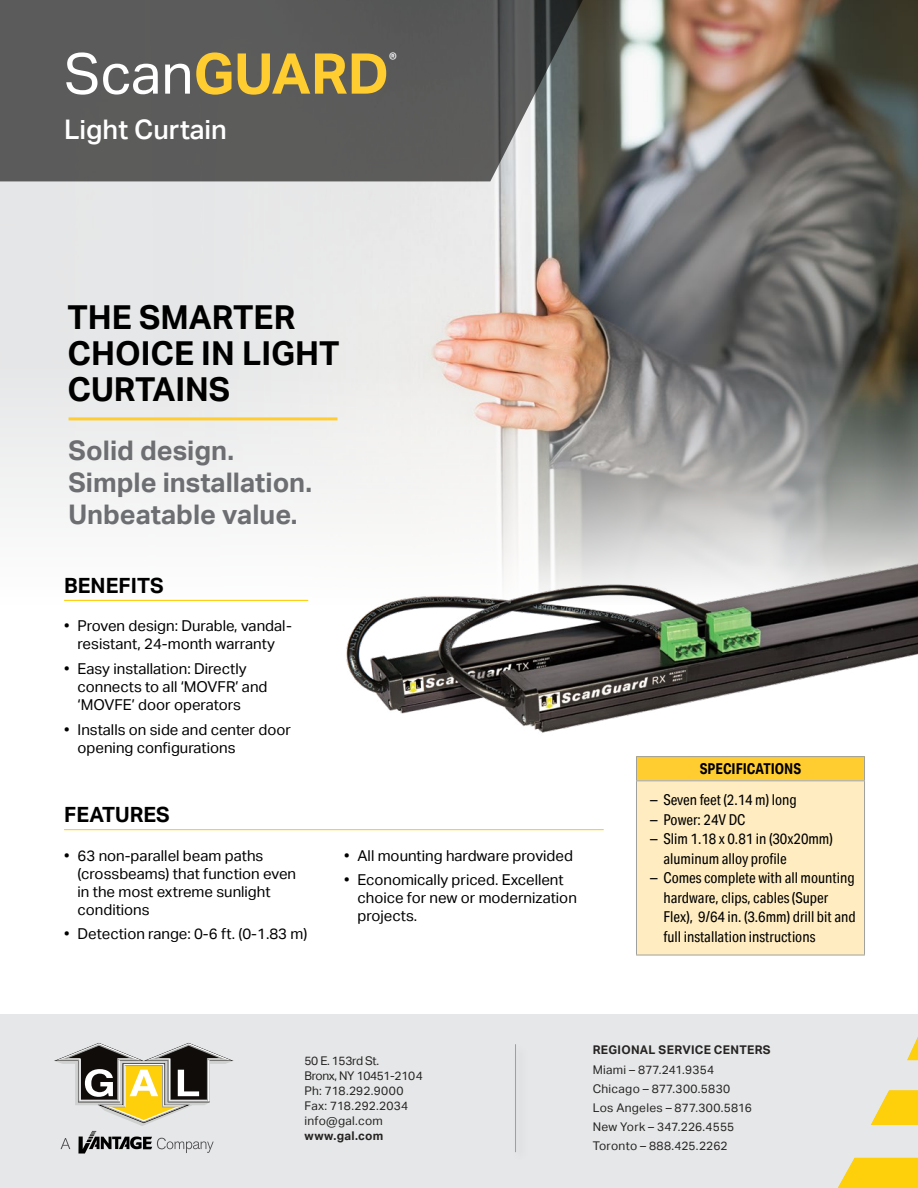
<style>
.page{position:relative;width:918px;height:1188px;background:#fff}
.page>*{position:absolute;margin:0;border:0;box-sizing:border-box;transform-origin:0 0}
.t1{font:700 56.25px "Aktiv Grotesk";color:#ffcd30}
.t2{font:700 33px/36px "Aktiv Grotesk";color:#000}
.t3{font:700 27px/32.4px "Aktiv Grotesk";color:#6d6e71}
.t4{font:500 27px "Aktiv Grotesk";color:#fff}
.t5{font:700 21px "Aktiv Grotesk";color:#000}
.t6{font:700 15.75px "Aktiv Grotesk";color:#fff}
.t7{font:15px/18px "Aktiv Grotesk";color:#000}
.t8{font:15px/19.5px "Aktiv Grotesk Cd";color:#000}
.t9{font:700 15px "Aktiv Grotesk Cd";color:#000}
.t10{font:12px/19.2px "Aktiv Grotesk";letter-spacing:.015em;color:#252423}
.t11{font:12px/15px "Aktiv Grotesk";letter-spacing:-.005em;color:#252423}
.t12{font:700 12px "Aktiv Grotesk";letter-spacing:.025em;color:#252423}
.s1{font-weight:400;color:#fff}
.s2{font-family:"Aktiv Grotesk"}
</style>
<div class="page">
<img style="left:0;top:0;width:918px;height:601px">
<hr style="left:69px;top:417px;width:269px;height:3px;background:#ffcd30">
<svg style="left:0;top:0;width:589px;height:181px;background:#5d5d5c"></svg>
<hr style="left:64px;top:600px;width:244px;height:1px;background:#ffcd03">
<img style="left:318px;top:547px;width:600px;height:186px">
<hr style="left:64px;top:829px;width:540px;height:1px;background:#ffcd03">
<div style="left:636px;top:757px;width:229px;height:24px;background:#ffcd30"></div>
<div style="left:636px;top:781px;width:229px;height:174px;background:#ffedc1"></div>
<hr style="left:636px;top:756px;width:229px;height:1px;background:#9ea09f">
<svg style="left:636px;top:757px;width:1px;height:23px"></svg>
<svg style="left:864px;top:757px;width:1px;height:23px"></svg>
<hr style="left:636px;top:780px;width:229px;height:1px;background:#9ea09f">
<hr style="left:636px;top:781px;width:1px;height:174px;background:#9ea09f">
<hr style="left:864px;top:781px;width:1px;height:174px;background:#9ea09f">
<hr style="left:636px;top:955px;width:229px;height:1px;background:#9ea09f">
<div style="left:0;top:1014px;width:918px;height:174px;background:#e6e7e8"></div>
<svg style="left:838px;top:1158px;width:80px;height:30px;background:#fbd121"></svg>
<svg style="left:907px;top:1037px;width:11px;height:23px"></svg>
<svg style="left:871px;top:1090px;width:47px;height:35px"></svg>
<svg style="left:54px;top:1043px;width:180px;height:111px"></svg>
<hr style="left:515px;top:1044px;width:1px;height:108px;background:#9ea09f">
<h1 class="t1" style="left:64px;top:41px;width:326px"><span class="s1">Scan</span>GUARD</h1>
<p class="t6" style="left:389px;top:49px;width:9px">®</p>
<h3 class="t4" style="left:64px;top:114px;width:164px">Light Curtain</h3>
<h2 class="t2" style="left:68px;top:300px;width:274px">THE SMARTER<br>CHOICE IN LIGHT<br>CURTAINS</h2>
<h3 class="t3" style="left:69px;top:434px;width:245px">Solid design.<br>Simple installation.<br>Unbeatable value.</h3>
<h3 class="t5" style="left:64px;top:574px;width:101px">BENEFITS</h3>
<p class="t7" style="left:64px;top:617px;width:229px;text-align:center">• Proven design: Durable, vandal&shy;resistant, 24-month warranty</p>
<p class="t7" style="left:78px;top:660px;width:191px;text-indent:-14px">• Easy installation: Directly connects to all ‘MOVFR’ and ‘MOVFE’ door operators</p>
<p class="t7" style="left:78px;top:721px;width:215px;text-indent:-14px">• Installs on side and center door opening configurations</p>
<h3 class="t5" style="left:64px;top:803px;width:107px">FEATURES</h3>
<p class="t7" style="left:78px;top:846px;width:220px;text-indent:-14px">• 63 non-parallel beam paths (crossbeams) that function even in the most extreme sunlight conditions</p>
<p class="t7" style="left:64px;top:925px;width:245px">• Detection range: 0-6 ft. (0-1.83 m)</p>
<p class="t7" style="left:344px;top:846px;width:230px">• All mounting hardware provided</p>
<p class="t7" style="left:358px;top:871px;width:221px;text-indent:-14px">• Economically priced. Excellent choice for new or modernization projects.</p>
<p class="t9" style="left:700px;top:759px;width:103px">SPECIFICATIONS</p>
<p class="t8" style="left:650px;top:790px;width:148px"><span class="s2">–</span> Seven feet (2.14 m) long</p>
<p class="t8" style="left:650px;top:809px;width:97px"><span class="s2">–</span> Power: 24V DC</p>
<p class="t8" style="left:664px;top:829px;width:171px;text-indent:-14px"><span class="s2">–</span> Slim 1.18 x 0.81 in (30x20mm) aluminum alloy profile</p>
<p class="t8" style="left:664px;top:868px;width:194px;text-indent:-14px"><span class="s2">–</span> Comes complete with all mounting hardware, clips, cables (Super Flex), 9/64 in. (3.6mm) drill bit and full installation instructions</p>
<p class="t11" style="left:304px;top:1053px;width:120px">50 E. 153rd St.<br>Bronx, NY 10451-2104<br>Ph: 718.292.9000<br>Fax: 718.292.2034 info@gal.com</p>
<p class="t12" style="left:304px;top:1129px;width:80px">www.gal.com</p>
<p class="t12" style="left:593px;top:1043px;width:179px">REGIONAL SERVICE CENTERS</p>
<p class="t10" style="left:593px;top:1060px;width:161px">Miami – 877.241.9354<br>Chicago – 877.300.5830<br>Los Angeles – 877.300.5816<br>New York – 347.226.4555<br>Toronto – 888.425.2262</p>
</div>
